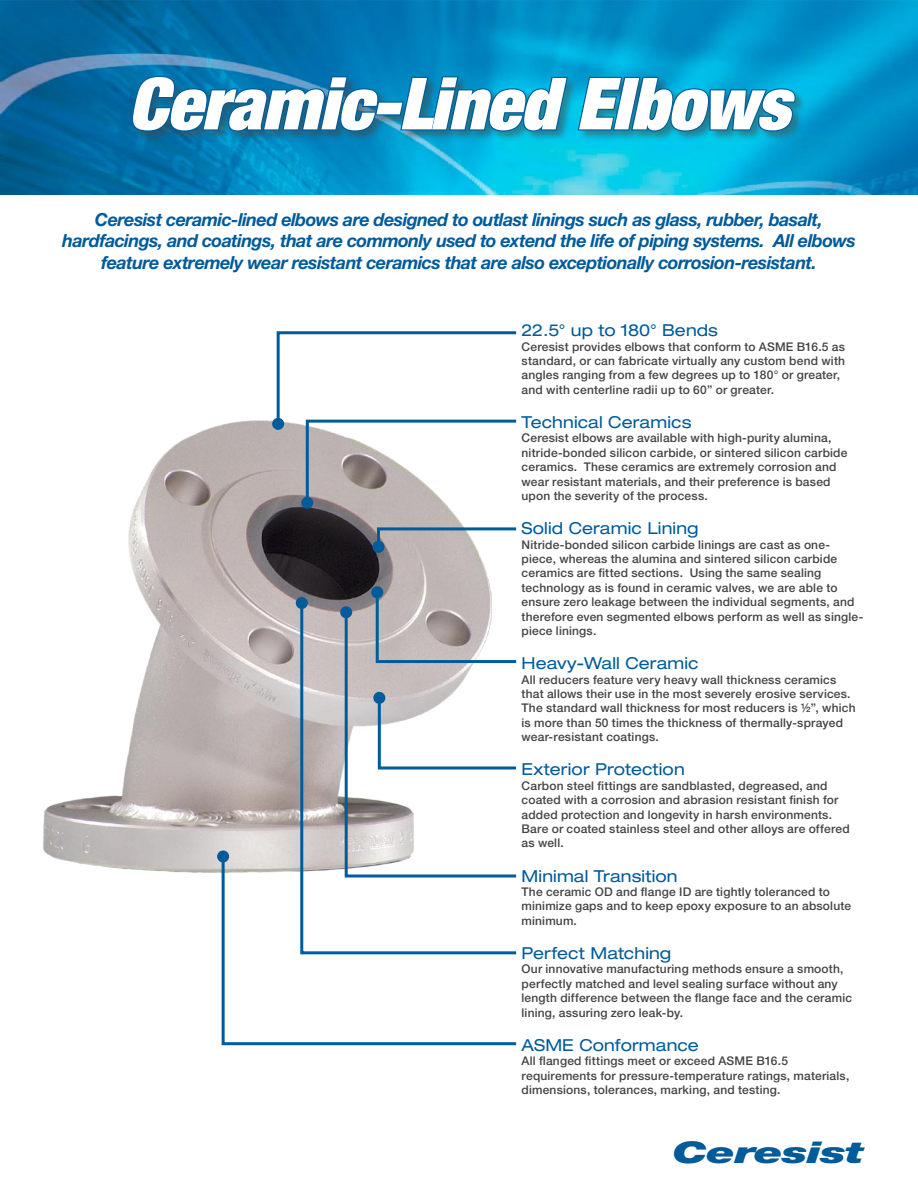
<style>
.page{position:relative;width:918px;height:1188px;background:#fff}
.page>*{position:absolute;margin:0;border:0;box-sizing:border-box;transform-origin:0 0}
.t1{font:italic 900 expanded 72px "Helvetica Neue";letter-spacing:-.005em;color:#fff}
.t2{font:italic 900 30px "Helvetica Neue";letter-spacing:-.025em;color:#005b9a;scale:1.55 1}
.t3{font:italic 700 18px/21.6px "Helvetica Neue";letter-spacing:-.03em;color:#005b9a;text-align:center}
.Indent_Body_0_25_inch{font:expanded 16.5px "Helvetica Neue";letter-spacing:.005em;color:#005b9a}
.Indent_Body_0_25_inch-2{font:500 12px/14.4px "Helvetica Neue";letter-spacing:.015em;color:#454344}
</style>
<div class="page">
<img style="left:43px;top:418px;width:448px;height:455px">
<img style="left:0;top:0;width:918px;height:195px">
<div style="left:130px;top:75px;width:678px;height:69px;background:#454344;opacity:.5"></div>
<svg style="left:129px;top:75px;width:440px;height:58px;background:#1173a0"></svg>
<svg style="left:576px;top:76px;width:221px;height:57px;background:#0f87ad"></svg>
<svg style="left:272px;top:418px;width:12px;height:12px"></svg>
<svg style="left:299px;top:600px;width:192px;height:254px"></svg>
<div style="left:296px;top:597px;width:12px;height:12px;background:#005b9a;border-radius:50%"></div>
<svg style="left:220px;top:854px;width:297px;height:192px"></svg>
<div style="left:217px;top:851px;width:12px;height:12px;background:#005b9a;border-radius:50%"></div>
<svg style="left:275px;top:331px;width:242px;height:175px"></svg>
<div style="left:301px;top:497px;width:12px;height:12px;background:#005b9a;border-radius:50%"></div>
<svg style="left:375px;top:526px;width:142px;height:24px"></svg>
<div style="left:372px;top:541px;width:12px;height:12px;background:#005b9a;border-radius:50%"></div>
<svg style="left:374px;top:589px;width:143px;height:76px"></svg>
<div style="left:371px;top:586px;width:12px;height:12px;background:#005b9a;border-radius:50%"></div>
<svg style="left:376px;top:695px;width:141px;height:76px"></svg>
<div style="left:373px;top:692px;width:12px;height:12px;background:#005b9a;border-radius:50%"></div>
<p class="t1" style="left:128px;top:58px;width:663px">Ceramic-Lined Elbows</p>
<p class="t3" style="left:62px;top:208px;width:795px">Ceresist ceramic-lined elbows are designed to outlast linings such as glass, rubber, basalt, hardfacings, and coatings, that are commonly used to extend the life of piping systems. All elbows feature extremely wear resistant ceramics that are also exceptionally corrosion-resistant.</p>
<p class="Indent_Body_0_25_inch" style="left:522px;top:320px;width:198px">22.5° up to 180° Bends</p>
<p class="Indent_Body_0_25_inch-2" style="left:522px;top:339px;width:325px">Ceresist provides elbows that conform to ASME B16.5 as standard, or can fabricate virtually any custom bend with angles ranging from a few degrees up to 180° or greater, and with centerline radii up to 60” or greater.</p>
<p class="Indent_Body_0_25_inch" style="left:522px;top:412px;width:171px">Technical Ceramics</p>
<p class="Indent_Body_0_25_inch-2" style="left:522px;top:431px;width:327px">Ceresist elbows are available with high-purity alumina, nitride-bonded silicon carbide, or sintered silicon carbide ceramics. These ceramics are extremely corrosion and wear resistant materials, and their preference is based upon the severity of the process.</p>
<p class="Indent_Body_0_25_inch" style="left:522px;top:518px;width:178px">Solid Ceramic Lining</p>
<p class="Indent_Body_0_25_inch-2" style="left:522px;top:537px;width:343px">Nitride-bonded silicon carbide linings are cast as one&shy;piece, whereas the alumina and sintered silicon carbide ceramics are fitted sections. Using the same sealing technology as is found in ceramic valves, we are able to ensure zero leakage between the individual segments, and therefore even segmented elbows perform as well as single&shy;piece linings.</p>
<p class="Indent_Body_0_25_inch" style="left:522px;top:653px;width:179px">Heavy-Wall Ceramic</p>
<p class="Indent_Body_0_25_inch-2" style="left:522px;top:672px;width:336px">All reducers feature very heavy wall thickness ceramics that allows their use in the most severely erosive services.<br>The standard wall thickness for most reducers is 1⁄2”, which is more than 50 times the thickness of thermally-sprayed wear-resistant coatings.</p>
<p class="Indent_Body_0_25_inch" style="left:522px;top:759px;width:165px">Exterior Protection</p>
<p class="Indent_Body_0_25_inch-2" style="left:522px;top:778px;width:330px">Carbon steel fittings are sandblasted, degreased, and coated with a corrosion and abrasion resistant finish for added protection and longevity in harsh environments.<br>Bare or coated stainless steel and other alloys are offered as well.</p>
<p class="Indent_Body_0_25_inch" style="left:522px;top:866px;width:158px">Minimal Transition</p>
<p class="Indent_Body_0_25_inch-2" style="left:522px;top:884px;width:331px">The ceramic OD and flange ID are tightly toleranced to minimize gaps and to keep epoxy exposure to an absolute minimum.</p>
<p class="Indent_Body_0_25_inch" style="left:522px;top:943px;width:151px">Perfect Matching</p>
<p class="Indent_Body_0_25_inch-2" style="left:522px;top:962px;width:332px">Our innovative manufacturing methods ensure a smooth, perfectly matched and level sealing surface without any length difference between the flange face and the ceramic lining, assuring zero leak-by.</p>
<p class="Indent_Body_0_25_inch" style="left:522px;top:1035px;width:179px">ASME Conformance</p>
<p class="Indent_Body_0_25_inch-2" style="left:522px;top:1054px;width:329px">All flanged fittings meet or exceed ASME B16.5 requirements for pressure-temperature ratings, materials, dimensions, tolerances, marking, and testing.</p>
<p class="t2" style="left:672px;top:1134px;width:125px">Ceresist</p>
</div>
